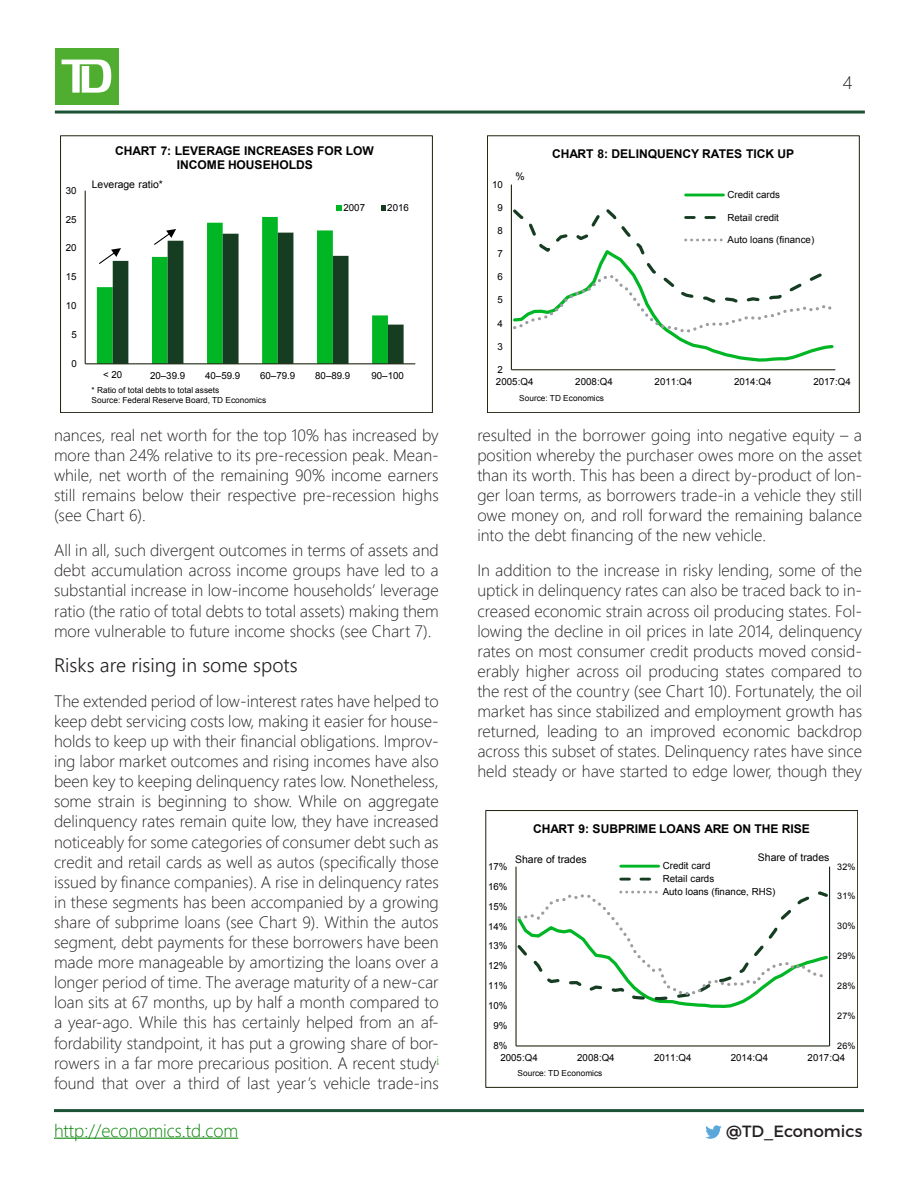
<style>
.page{position:relative;width:918px;height:1188px;background:#fff}
.page>*{position:absolute;margin:0;border:0;box-sizing:border-box;transform-origin:0 0}
.Subtitle{font:19.5px "Webly Sleek UI Semilight";color:#231f20}
.t1{font:18px "Webly Sleek UI Light";color:#038203}
.t2{font:18px "Webly Sleek UI Light";color:#231f20}
.Paragraph{font:16.5px/20.1px "Webly Sleek UI Light";color:#231f20;text-align:justify}
.t3{font:16.2px "Montserrat";color:#231f20}
.t4{font:700 12px/13.6px "Arial";letter-spacing:-.005em;color:#000;text-align:center}
.t5{font:10.5px "Arial";letter-spacing:-.005em;color:#000}
.t6{font:9.75px/13px "Arial";color:#000}
.t7{font:9px "Arial";letter-spacing:.005em;color:#000}
.t8{font:8.25px/9.6px "Arial";letter-spacing:.005em;color:#000}
</style>
<div class="page">
<hr style="left:55px;top:111px;width:810px;height:3px;background:#1c5336">
<div style="left:55px;top:48px;width:63px;height:57px;background:#4fad2f"></div>
<svg style="left:62px;top:60px;width:49px;height:33px"></svg>
<svg style="left:705px;top:1125px;width:17px;height:14px"></svg>
<hr style="left:54px;top:1138px;width:184px;height:1px;background:#038203">
<hr style="left:54px;top:1109px;width:810px;height:3px;background:#1c5336">
<hr style="left:511px;top:185px;width:1px;height:185px;background:#1a230b">
<hr style="left:511px;top:369px;width:324px;height:1px;background:#1a230b">
<hr style="left:686px;top:194px;width:37px;height:2px;background:#00b624">
<svg style="left:511px;top:206px;width:323px;height:158px"></svg>
<div style="left:487px;top:136px;width:372px;height:277px;border:1px solid #1a230b"></div>
<hr style="left:85px;top:191px;width:1px;height:173px;background:#1a230b">
<hr style="left:85px;top:363px;width:330px;height:1px;background:#1a230b">
<svg style="left:337px;top:205px;width:5px;height:5px"></svg>
<svg style="left:381px;top:205px;width:4px;height:5px"></svg>
<div style="left:60px;top:136px;width:372px;height:277px;border:1px solid #1a230b"></div>
<svg style="left:97px;top:217px;width:307px;height:147px"></svg>
<hr style="left:829px;top:867px;width:1px;height:179px;background:#121c18">
<hr style="left:515px;top:867px;width:2px;height:179px;background:#1a230b">
<hr style="left:516px;top:1045px;width:314px;height:2px;background:#1a230b">
<hr style="left:621px;top:865px;width:38px;height:3px;background:#00b624">
<svg style="left:621px;top:878px;width:30px;height:3px"></svg>
<svg style="left:516px;top:890px;width:315px;height:120px"></svg>
<div style="left:486px;top:810px;width:372px;height:277px;border:1px solid #1a230b"></div>
<p class="t6" style="left:66px;top:184px;width:12px">30</p>
<p class="t6" style="left:66px;top:213px;width:12px">25</p>
<p class="t6" style="left:66px;top:242px;width:12px">20</p>
<p class="t6" style="left:66px;top:270px;width:12px">15</p>
<p class="t6" style="left:66px;top:299px;width:12px">10</p>
<p class="t6" style="left:71px;top:328px;width:7px">5</p>
<p class="t6" style="left:71px;top:357px;width:7px">0</p>
<p class="t4" style="left:115px;top:145px;width:260px">CHART 7: LEVERAGE INCREASES FOR LOW<br>INCOME HOUSEHOLDS</p>
<p class="t6" style="left:344px;top:201px;width:23px">2007</p>
<p class="t6" style="left:387px;top:201px;width:23px">2016</p>
<p class="t5" style="left:92px;top:177px;width:73px">Leverage ratio*</p>
<p class="t6" style="left:103px;top:369px;width:21px">&lt; 20</p>
<p class="t6" style="left:150px;top:369px;width:37px">20–39.9</p>
<p class="t6" style="left:205px;top:369px;width:37px">40–59.9</p>
<p class="t6" style="left:260px;top:369px;width:37px">60–79.9</p>
<p class="t6" style="left:315px;top:369px;width:37px">80–89.9</p>
<p class="t6" style="left:372px;top:369px;width:34px">90–100</p>
<p class="t8" style="left:92px;top:386px;width:176px">* Ratio of total debts to total assets<br>Source: Federal Reserve Board, TD Economics</p>
<p class="Paragraph" style="left:54px;top:424px;width:386px">nances, real net worth for the top 10% has increased by more than 24% relative to its pre-recession peak. Mean&shy;while, net worth of the remaining 90% income earners still remains below their respective pre-recession highs (see Chart 6).</p>
<p class="Paragraph" style="left:54px;top:540px;width:386px">All in all, such divergent outcomes in terms of assets and debt accumulation across income groups have led to a substantial increase in low-income households’ leverage ratio (the ratio of total debts to total assets) making them more vulnerable to future income shocks (see Chart 7).</p>
<p class="Subtitle" style="left:54px;top:650px;width:245px">Risks are rising in some spots</p>
<p class="Paragraph" style="left:54px;top:690px;width:386px">The extended period of low-interest rates have helped to keep debt servicing costs low, making it easier for house&shy;holds to keep up with their financial obligations. Improv&shy;ing labor market outcomes and rising incomes have also been key to keeping delinquency rates low. Nonetheless, some strain is beginning to show. While on aggregate delinquency rates remain quite low, they have increased noticeably for some categories of consumer debt such as credit and retail cards as well as autos (specifically those issued by finance companies). A rise in delinquency rates in these segments has been accompanied by a growing share of subprime loans (see Chart 9). Within the autos segment, debt payments for these borrowers have been made more manageable by amortizing the loans over a longer period of time. The average maturity of a new-car loan sits at 67 months, up by half a month compared to a year-ago. While this has certainly helped from an af&shy;fordability standpoint, it has put a growing share of bor&shy;rowers in a far more precarious position. A recent study<sup>i </sup>found that over a third of last year’s vehicle trade-ins</p>
<p class="t6" style="left:492px;top:178px;width:12px">10</p>
<p class="t6" style="left:498px;top:201px;width:7px">9</p>
<p class="t6" style="left:498px;top:224px;width:7px">8</p>
<p class="t6" style="left:498px;top:247px;width:7px">7</p>
<p class="t6" style="left:498px;top:270px;width:7px">6</p>
<p class="t6" style="left:498px;top:294px;width:7px">5</p>
<p class="t6" style="left:498px;top:317px;width:7px">4</p>
<p class="t6" style="left:498px;top:340px;width:7px">3</p>
<p class="t6" style="left:498px;top:363px;width:7px">2</p>
<p class="t5" style="left:516px;top:169px;width:11px">%</p>
<p class="t4" style="left:552px;top:148px;width:243px">CHART 8: DELINQUENCY RATES TICK UP</p>
<p class="t6" style="left:728px;top:188px;width:54px">Credit cards</p>
<p class="t6" style="left:728px;top:211px;width:53px">Retail credit</p>
<p class="t6" style="left:728px;top:233px;width:88px">Auto loans (finance)</p>
<p class="t2" style="left:843px;top:69px;width:11px">4</p>
<p class="t6" style="left:496px;top:375px;width:39px">2005:Q4</p>
<p class="t6" style="left:575px;top:375px;width:39px">2008:Q4</p>
<p class="t6" style="left:655px;top:375px;width:39px">2011:Q4</p>
<p class="t6" style="left:734px;top:375px;width:39px">2014:Q4</p>
<p class="t6" style="left:813px;top:375px;width:39px">2017:Q4</p>
<p class="t8" style="left:519px;top:394px;width:86px">Source: TD Economics</p>
<p class="Paragraph" style="left:477px;top:424px;width:386px">resulted in the borrower going into negative equity – a position whereby the purchaser owes more on the asset than its worth. This has been a direct by-product of lon&shy;ger loan terms, as borrowers trade-in a vehicle they still owe money on, and roll forward the remaining balance into the debt financing of the new vehicle.</p>
<p class="Paragraph" style="left:477px;top:560px;width:386px">In addition to the increase in risky lending, some of the uptick in delinquency rates can also be traced back to in&shy;creased economic strain across oil producing states. Fol&shy;lowing the decline in oil prices in late 2014, delinquency rates on most consumer credit products moved consid&shy;erably higher across oil producing states compared to the rest of the country (see Chart 10). Fortunately, the oil market has since stabilized and employment growth has returned, leading to an improved economic backdrop across this subset of states. Delinquency rates have since held steady or have started to edge lower, though they</p>
<p class="t6" style="left:488px;top:860px;width:21px">17%</p>
<p class="t6" style="left:488px;top:880px;width:21px">16%</p>
<p class="t6" style="left:488px;top:900px;width:21px">15%</p>
<p class="t6" style="left:488px;top:920px;width:21px">14%</p>
<p class="t6" style="left:488px;top:940px;width:21px">13%</p>
<p class="t6" style="left:488px;top:960px;width:21px">12%</p>
<p class="t6" style="left:488px;top:979px;width:21px">11%</p>
<p class="t6" style="left:488px;top:999px;width:21px">10%</p>
<p class="t6" style="left:493px;top:1019px;width:16px">9%</p>
<p class="t6" style="left:493px;top:1039px;width:16px">8%</p>
<p class="t4" style="left:533px;top:822px;width:278px">CHART 9: SUBPRIME LOANS ARE ON THE RISE</p>
<p class="t6" style="left:663px;top:859px;width:114px">Credit card<br>Retail cards<br>Auto loans (finance, RHS)</p>
<p class="t5" style="left:515px;top:852px;width:73px">Share of trades</p>
<p class="t5" style="left:758px;top:851px;width:73px">Share of trades</p>
<p class="t7" style="left:837px;top:861px;width:20px">32%</p>
<p class="t7" style="left:837px;top:890px;width:20px">31%</p>
<p class="t7" style="left:837px;top:920px;width:20px">30%</p>
<p class="t7" style="left:837px;top:950px;width:20px">29%</p>
<p class="t7" style="left:837px;top:980px;width:20px">28%</p>
<p class="t7" style="left:837px;top:1010px;width:20px">27%</p>
<p class="t7" style="left:837px;top:1040px;width:20px">26%</p>
<p class="t6" style="left:500px;top:1051px;width:39px">2005:Q4</p>
<p class="t6" style="left:577px;top:1051px;width:39px">2008:Q4</p>
<p class="t6" style="left:654px;top:1051px;width:39px">2011:Q4</p>
<p class="t6" style="left:731px;top:1051px;width:39px">2014:Q4</p>
<p class="t6" style="left:808px;top:1051px;width:39px">2017:Q4</p>
<p class="t8" style="left:518px;top:1069px;width:86px">Source: TD Economics</p>
<p class="t1" style="left:54px;top:1117px;width:186px">http://economics.td.com</p>
<p class="t3" style="left:726px;top:1121px;width:138px">@TD_Economics</p>
</div>
